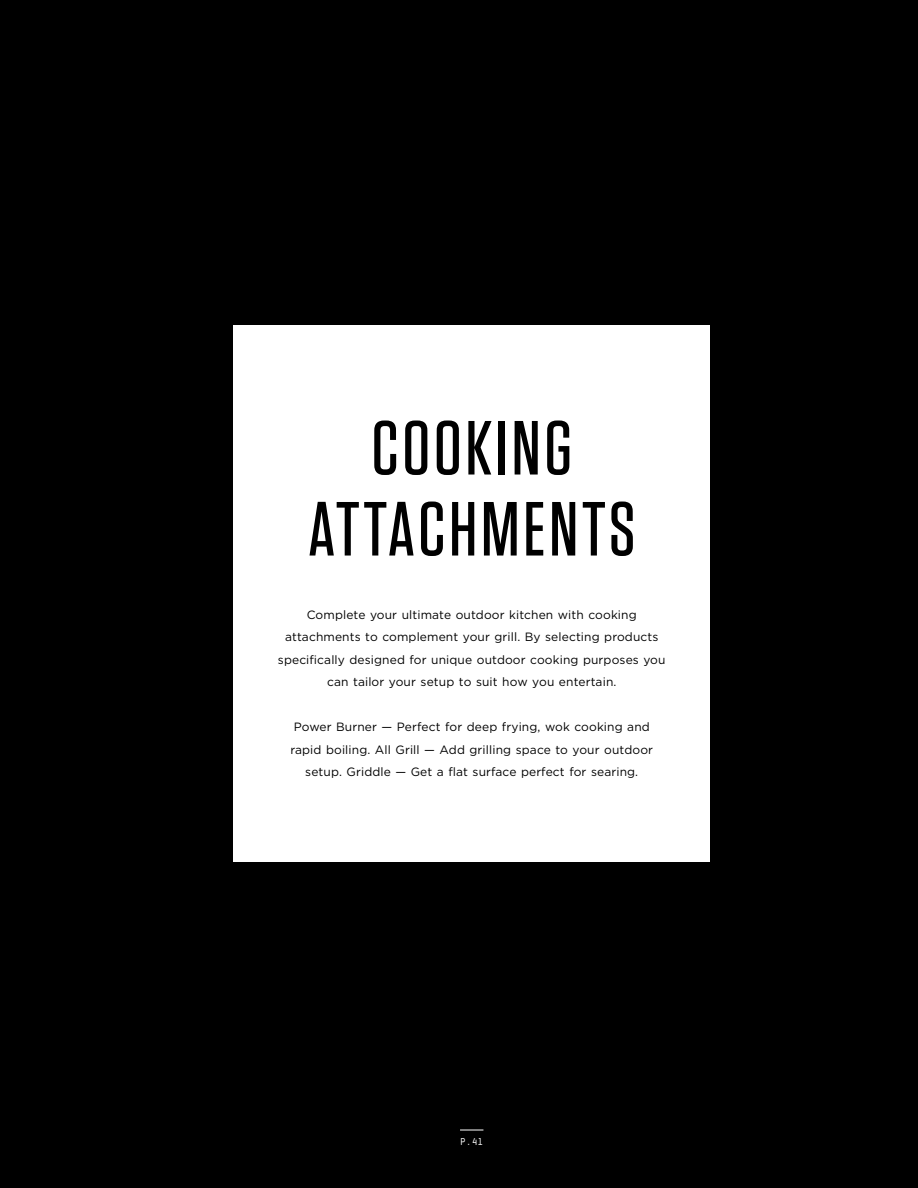
<style>
.page{position:relative;width:918px;height:1188px;background:#000}
.page>*{position:absolute;margin:0;border:0;box-sizing:border-box;transform-origin:0 0}
.t1{font:500 76.5px/81px "Tungsten";letter-spacing:.05em;color:#000;text-align:center}
.t2{font:12px/22.5px "Gotham";letter-spacing:.01em;color:#000;text-align:center}
.t3{font:700 9.75px "TSTAR Mono Round";color:#fff}
</style>
<div class="page">
<div style="left:234px;top:326px;width:476px;height:536px;background:#fff"></div>
<svg style="left:460px;top:1130px;width:23px;height:1px"></svg>
<h1 class="t1" style="left:308px;top:408px;width:329px">COOKING<br>ATTACHMENTS</h1>
<p class="t2" style="left:278px;top:603px;width:389px">Complete your ultimate outdoor kitchen with cooking attachments to complement your grill. By selecting products specifically designed for unique outdoor cooking purposes you can tailor your setup to suit how you entertain.</p>
<p class="t2" style="left:290px;top:715px;width:364px">Power Burner — Perfect for deep frying, wok cooking and rapid boiling. All Grill — Add grilling space to your outdoor setup. Griddle — Get a flat surface perfect for searing.</p>
<p class="t3" style="left:460px;top:1136px;width:25px">P.41</p>
</div>
